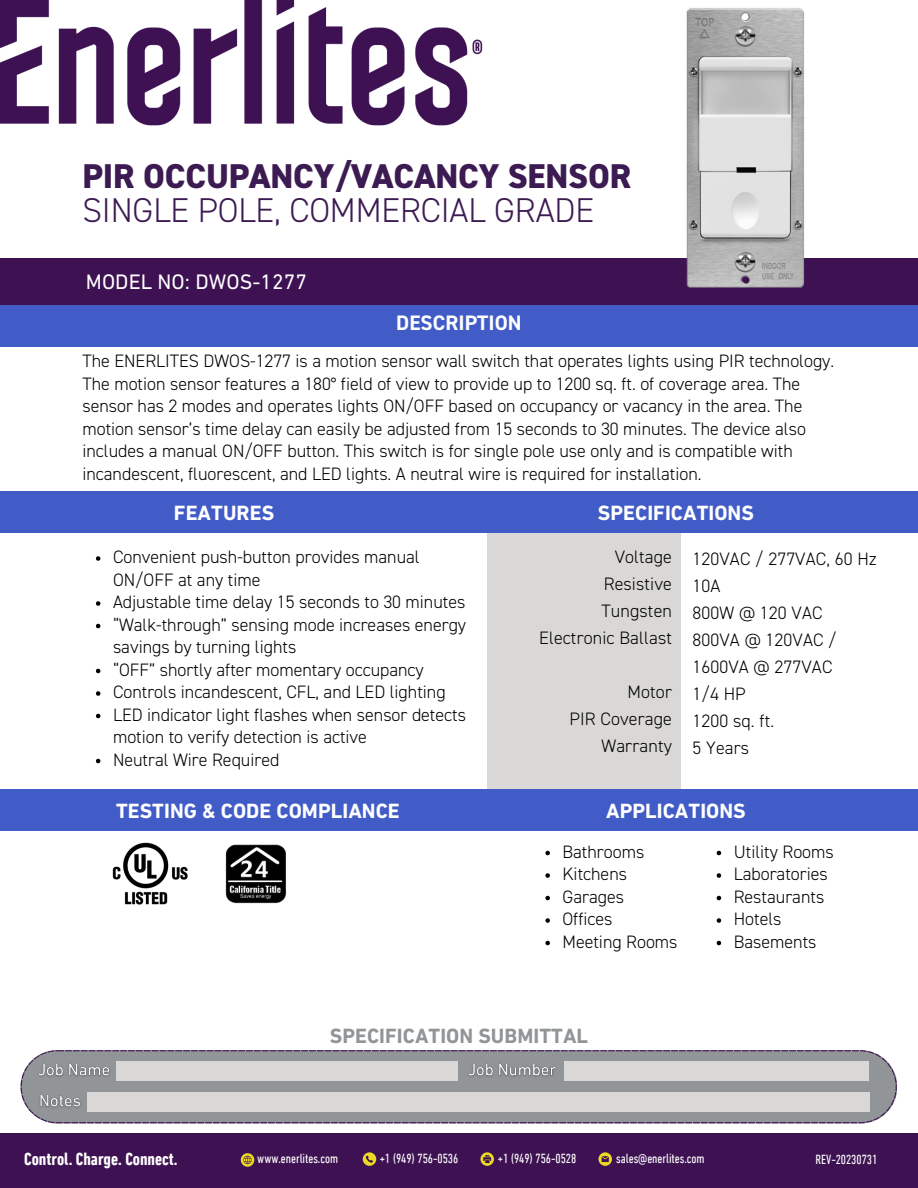
<style>
.page{position:relative;width:918px;height:1188px;background:#fff}
.page>*{position:absolute;margin:0;border:0;box-sizing:border-box;transform-origin:0 0}
.t1{font:800 34.5px "DIN2014";letter-spacing:-.005em;color:#3c1a52}
.t2{font:300 34.5px "DIN2014";letter-spacing:-.005em;color:#3c1a52}
.t3{font:21.3px "DIN Next LT Pro";letter-spacing:.005em;color:#fff}
.t4{font:700 21px "DIN Next LT Pro";letter-spacing:.005em;color:#fff}
.t5{font:700 21px "DIN Next LT Pro";letter-spacing:.005em;color:#919597}
.t6{font:700 21px "DIN2014";letter-spacing:.005em;color:#fff}
.t7{font:300 18px/22.5px "DIN2014";color:#000}
.t8{font:700 condensed 18px "DIN Next LT Pro";color:#fff}
.t9{font:condensed 13.5px "DIN Next LT Pro";letter-spacing:-.005em;color:#fff}
</style>
<div class="page">
<div style="left:0;top:258px;width:918px;height:52px;background:#3d1152"></div>
<div style="left:0;top:305px;width:918px;height:42px;background:#425cc7"></div>
<div style="left:487px;top:524px;width:194px;height:286px;background:#d9d8d6"></div>
<img style="left:0;top:0;width:483px;height:126px">
<div style="left:0;top:491px;width:918px;height:42px;background:#425cc7"></div>
<div style="left:0;top:789px;width:918px;height:42px;background:#425cc7"></div>
<img style="left:112px;top:843px;width:76px;height:62px">
<img style="left:225px;top:844px;width:61px;height:60px">
<svg style="left:545px;top:851px;width:5px;height:4px"></svg>
<svg style="left:545px;top:873px;width:5px;height:5px"></svg>
<svg style="left:545px;top:896px;width:5px;height:4px"></svg>
<svg style="left:545px;top:918px;width:5px;height:5px"></svg>
<svg style="left:545px;top:941px;width:5px;height:4px"></svg>
<svg style="left:717px;top:851px;width:4px;height:4px"></svg>
<svg style="left:717px;top:873px;width:4px;height:5px"></svg>
<svg style="left:717px;top:896px;width:4px;height:4px"></svg>
<svg style="left:717px;top:918px;width:4px;height:5px"></svg>
<svg style="left:717px;top:941px;width:4px;height:4px"></svg>
<img style="left:686px;top:8px;width:119px;height:280px">
<div style="left:0;top:1133px;width:918px;height:55px;background:#3d1152"></div>
<svg style="left:21px;top:1050px;width:876px;height:73px;fill:#919597"></svg>
<div style="left:117px;top:1061px;width:341px;height:20px;background:#d9d8d6"></div>
<svg style="left:598px;top:1152px;width:14px;height:14px"></svg>
<svg style="left:241px;top:1153px;width:13px;height:14px"></svg>
<svg style="left:363px;top:1152px;width:13px;height:14px"></svg>
<svg style="left:480px;top:1152px;width:14px;height:14px"></svg>
<img style="left:33px;top:1058px;width:81px;height:28px">
<div style="left:564px;top:1061px;width:305px;height:20px;background:#d9d8d6"></div>
<img style="left:463px;top:1058px;width:99px;height:28px">
<div style="left:87px;top:1093px;width:782px;height:19px;background:#d9d8d6"></div>
<img style="left:34px;top:1089px;width:51px;height:28px">
<svg style="left:96px;top:556px;width:4px;height:5px"></svg>
<svg style="left:96px;top:601px;width:4px;height:5px"></svg>
<svg style="left:96px;top:624px;width:4px;height:4px"></svg>
<svg style="left:96px;top:669px;width:4px;height:4px"></svg>
<svg style="left:96px;top:691px;width:4px;height:5px"></svg>
<svg style="left:96px;top:714px;width:4px;height:4px"></svg>
<svg style="left:96px;top:759px;width:4px;height:4px"></svg>
<p class="t1" style="left:82px;top:161px;width:550px">PIR OCCUPANCY/VACANCY SENSOR</p>
<p class="t2" style="left:82px;top:195px;width:513px">SINGLE POLE, COMMERCIAL GRADE</p>
<p class="t3" style="left:86px;top:273px;width:223px">MODEL NO: DWOS-1277</p>
<p class="t6" style="left:396px;top:314px;width:127px">DESCRIPTION</p>
<p class="t7" style="left:82px;top:351px;width:753px">The ENERLITES DWOS-1277 is a motion sensor wall switch that operates lights using PIR technology.<br>The motion sensor features a 180° field of view to provide up to 1200 sq. ft. of coverage area. The sensor has 2 modes and operates lights ON/OFF based on occupancy or vacancy in the area. The motion sensor’s time delay can easily be adjusted from 15 seconds to 30 minutes. The device also includes a manual ON/OFF button. This switch is for single pole use only and is compatible with incandescent, fluorescent, and LED lights. A neutral wire is required for installation.</p>
<p class="t4" style="left:174px;top:504px;width:102px">FEATURES</p>
<p class="t4" style="left:598px;top:504px;width:158px">SPECIFICATIONS</p>
<p class="t7" style="left:113px;top:547px;width:308px">Convenient push-button provides manual<br>ON/OFF at any time</p>
<p class="t7" style="left:113px;top:592px;width:354px">Adjustable time delay 15 seconds to 30 minutes</p>
<p class="t7" style="left:113px;top:614px;width:355px">“Walk-through” sensing mode increases energy savings by turning lights</p>
<p class="t7" style="left:113px;top:659px;width:312px">“OFF” shortly after momentary occupancy</p>
<p class="t7" style="left:113px;top:682px;width:334px">Controls incandescent, CFL, and LED lighting</p>
<p class="t7" style="left:113px;top:704px;width:355px">LED indicator light flashes when sensor detects motion to verify detection is active</p>
<p class="t7" style="left:113px;top:749px;width:168px">Neutral Wire Required</p>
<p class="t7" style="left:615px;top:547px;width:59px">Voltage</p>
<p class="t7" style="left:604px;top:574px;width:70px">Resistive</p>
<p class="t7" style="left:601px;top:601px;width:72px">Tungsten</p>
<p class="t7" style="left:539px;top:628px;width:134px">Electronic Ballast</p>
<p class="t7" style="left:628px;top:682px;width:46px">Motor</p>
<p class="t7" style="left:569px;top:709px;width:104px">PIR Coverage</p>
<p class="t7" style="left:602px;top:736px;width:72px">Warranty</p>
<p class="t7" style="left:693px;top:549px;width:186px">120VAC / 277VAC, 60 Hz</p>
<p class="t7" style="left:693px;top:576px;width:29px">10A</p>
<p class="t7" style="left:693px;top:603px;width:131px">800W @ 120 VAC</p>
<p class="t7" style="left:693px;top:630px;width:146px">800VA @ 120VAC /</p>
<p class="t7" style="left:693px;top:657px;width:141px">1600VA @ 277VAC</p>
<p class="t7" style="left:693px;top:684px;width:55px">1/4 HP</p>
<p class="t7" style="left:693px;top:711px;width:83px">1200 sq. ft.</p>
<p class="t7" style="left:693px;top:738px;width:58px">5 Years</p>
<p class="t4" style="left:116px;top:802px;width:285px">TESTING &amp; CODE COMPLIANCE</p>
<p class="t4" style="left:606px;top:802px;width:141px">APPLICATIONS</p>
<p class="t7" style="left:563px;top:841px;width:83px">Bathrooms</p>
<p class="t7" style="left:563px;top:864px;width:66px">Kitchens</p>
<p class="t7" style="left:563px;top:886px;width:63px">Garages</p>
<p class="t7" style="left:563px;top:909px;width:52px">Offices</p>
<p class="t7" style="left:563px;top:931px;width:117px">Meeting Rooms</p>
<p class="t7" style="left:734px;top:841px;width:102px">Utility Rooms</p>
<p class="t7" style="left:734px;top:864px;width:96px">Laboratories</p>
<p class="t7" style="left:734px;top:886px;width:92px">Restaurants</p>
<p class="t7" style="left:734px;top:909px;width:49px">Hotels</p>
<p class="t7" style="left:734px;top:931px;width:84px">Basements</p>
<p class="t5" style="left:330px;top:1027px;width:260px">SPECIFICATION SUBMITTAL</p>
<p class="t8" style="left:24px;top:1151px;width:155px">Control. Charge. Connect.</p>
<p class="t9" style="left:257px;top:1153px;width:82px">www.enerlites.com</p>
<p class="t9" style="left:380px;top:1153px;width:80px">+1 (949) 756-0536</p>
<p class="t9" style="left:498px;top:1153px;width:80px">+1 (949) 756-0528</p>
<p class="t9" style="left:616px;top:1153px;width:90px">sales@enerlites.com</p>
<p class="t9" style="left:816px;top:1154px;width:63px">REV-20230731</p>
</div>
